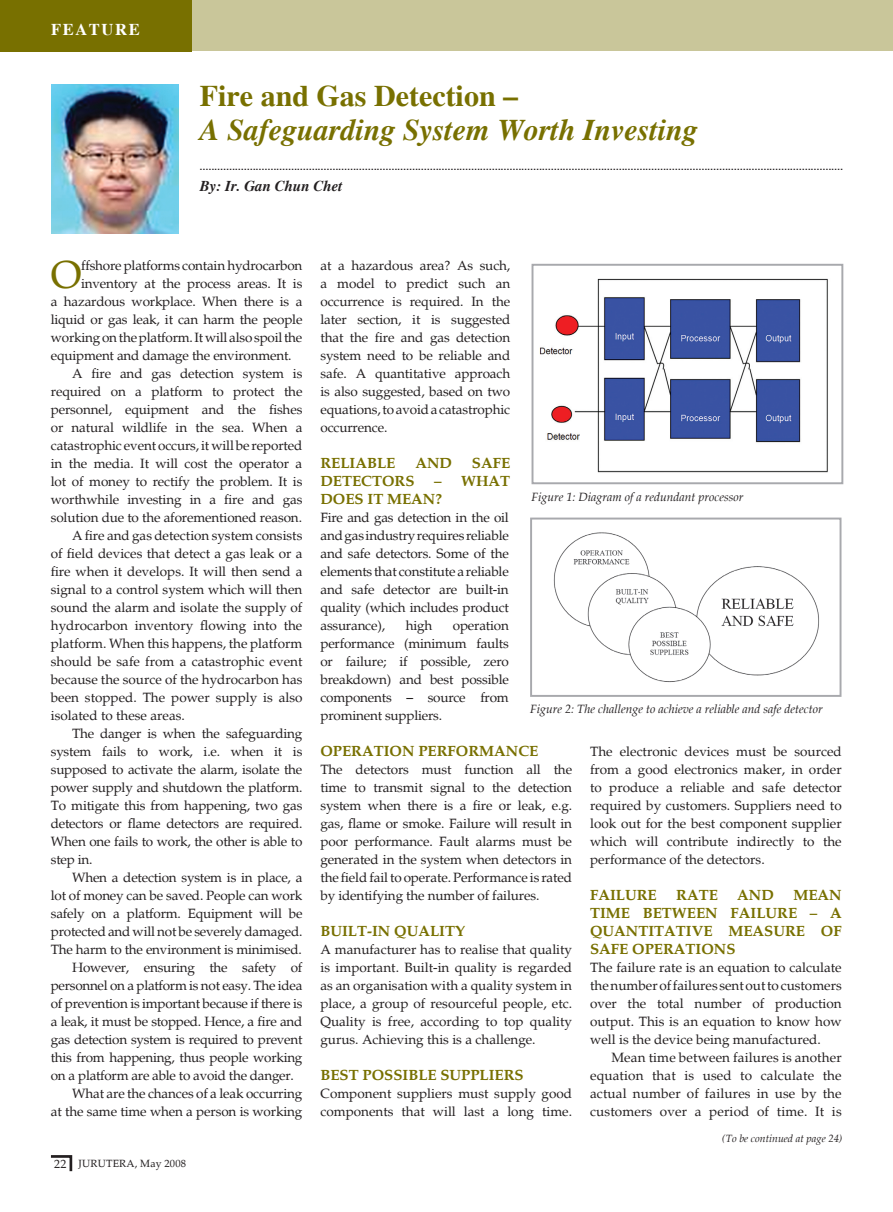
<style>
.page{position:relative;width:893px;height:1212px;background:#fff}
.page>*{position:absolute;margin:0;border:0;box-sizing:border-box;transform-origin:0 0}
.t1{font:39.3px "Palatino";color:#787000}
.t2{font:italic 700 30px/34.5px "Times";color:#787000}
.t3{font:700 16.5px "Times";letter-spacing:.1em;color:#fff}
.t4{font:700 15px/18px "Palatino";color:#787000}
.t5{font:italic 700 15px "Times";color:#231f20}
.t6{font:13.5px/18px "Palatino";letter-spacing:-.01em;color:#231f20;text-align:justify}
.t7{font:italic 12px "Palatino";color:#231f20}
.t8{font:12px "Palatino";color:#231f20}
.t9{font:italic 10.5px "Palatino";color:#231f20}
.t10{font:10.5px "Palatino";letter-spacing:.015em;color:#231f20}
.t11{font:700 9px "Helvetica";color:#231f20}
.s1{font-style:normal}
</style>
<div class="page">
<div style="left:0;top:0;width:893px;height:51px;background:#c9c69a"></div>
<div style="left:0;top:0;width:191px;height:51px;background:#787000"></div>
<svg style="left:50px;top:1155px;width:23px;height:17px"></svg>
<img style="left:51px;top:85px;width:128px;height:149px">
<img style="left:539px;top:278px;width:289px;height:195px">
<div style="left:531px;top:264px;width:312px;height:220px;border:2px solid #a8a9ad"></div>
<img style="left:553px;top:532px;width:266px;height:151px">
<div style="left:530px;top:518px;width:311px;height:179px;border:2px solid #a8a9ad"></div>
<p class="t3" style="left:51px;top:19px;width:90px">FEATURE</p>
<p class="t2" style="left:200px;top:79px;width:500px"><span class="s1">Fire and Gas Detection –<br></span>A Safeguarding System Worth Investing</p>
<p class="t11" style="left:200px;top:162px;width:645px">..........................................................................................................................................................................................................................</p>
<p class="t5" style="left:200px;top:178px;width:144px">By: Ir. Gan Chun Chet</p>
<p class="t1" style="left:51px;top:252px;width:32px">O</p>
<p class="t6" style="left:81px;top:257px;width:223px">ffshore platforms contain hydrocarbon</p>
<p class="t6" style="left:81px;top:275px;width:223px">inventory at the process areas. It is</p>
<p class="t6" style="left:51px;top:293px;width:253px">a hazardous workplace. When there is a</p>
<p class="t6" style="left:51px;top:311px;width:253px">liquid or gas leak, it can harm the people</p>
<p class="t6" style="left:51px;top:329px;width:253px">working on the platform. It will also spoil the</p>
<p class="t6" style="left:51px;top:347px;width:242px">equipment and damage the environment.</p>
<p class="t6" style="left:51px;top:365px;width:253px;text-indent:21px">A fire and gas detection system is required on a platform to protect the personnel, equipment and the fishes or natural wildlife in the sea. When a catastrophic event occurs, it will be reported in the media. It will cost the operator a lot of money to rectify the problem. It is worthwhile investing in a fire and gas solution due to the aforementioned reason.</p>
<p class="t6" style="left:51px;top:527px;width:253px;text-indent:21px">A fire and gas detection system consists of field devices that detect a gas leak or a fire when it develops. It will then send a signal to a control system which will then sound the alarm and isolate the supply of hydrocarbon inventory flowing into the platform. When this happens, the platform should be safe from a catastrophic event because the source of the hydrocarbon has been stopped. The power supply is also isolated to these areas.</p>
<p class="t6" style="left:51px;top:725px;width:253px;text-indent:21px">The danger is when the safeguarding system fails to work, i.e. when it is supposed to activate the alarm, isolate the power supply and shutdown the platform.<br>To mitigate this from happening, two gas detectors or flame detectors are required.<br>When one fails to work, the other is able to step in.</p>
<p class="t6" style="left:51px;top:869px;width:253px;text-indent:21px">When a detection system is in place, a lot of money can be saved. People can work safely on a platform. Equipment will be protected and will not be severely damaged.<br>The harm to the environment is minimised.</p>
<p class="t6" style="left:51px;top:959px;width:253px;text-indent:21px">However, ensuring the safety of personnel on a platform is not easy. The idea of prevention is important because if there is a leak, it must be stopped. Hence, a fire and gas detection system is required to prevent this from happening, thus people working on a platform are able to avoid the danger.</p>
<p class="t6" style="left:51px;top:1085px;width:253px;text-align:right">What are the chances of a leak occurring<br>at the same time when a person is working</p>
<p class="t8" style="left:54px;top:1157px;width:14px">22</p>
<p class="t10" style="left:79px;top:1157px;width:109px">Jurutera, May 2008</p>
<p class="t6" style="left:320px;top:257px;width:191px">at a hazardous area? As such, a model to predict such an occurrence is required. In the later section, it is suggested that the fire and gas detection system need to be reliable and safe. A quantitative approach is also suggested, based on two equations, to avoid a catastrophic occurrence.</p>
<p class="t4" style="left:320px;top:454px;width:76px">RELIABLE</p>
<p class="t4" style="left:415px;top:454px;width:38px">AND</p>
<p class="t4" style="left:472px;top:454px;width:40px">SAFE</p>
<p class="t4" style="left:320px;top:472px;width:85px">DETECTORS</p>
<p class="t4" style="left:320px;top:472px;width:191px;text-indent:114px">– WHAT<br>DOES IT MEAN?</p>
<p class="t6" style="left:320px;top:509px;width:190px">Fire and gas detection in the oil and gas industry requires reliable and safe detectors. Some of the elements that constitute a reliable and safe detector are built-in quality (which includes product assurance),</p>
<p class="t7" style="left:531px;top:490px;width:213px">Figure 1: Diagram of a redundant processor</p>
<p class="t6" style="left:406px;top:617px;width:28px">high</p>
<p class="t6" style="left:320px;top:617px;width:190px;text-indent:132px">operation performance (minimum faults or failure; if possible, zero breakdown) and best possible components – source from prominent suppliers.</p>
<p class="t4" style="left:320px;top:742px;width:219px">OPERATION PERFORMANCE</p>
<p class="t6" style="left:320px;top:761px;width:253px">The detectors must function all the time to transmit signal to the detection system when there is a fire or leak, e.g. gas, flame or smoke. Failure will result in poor performance. Fault alarms must be generated in the system when detectors in the field fail to operate. Performance is rated by identifying the number of failures.</p>
<p class="t4" style="left:320px;top:922px;width:146px">BUILT-IN QUALITY</p>
<p class="t6" style="left:320px;top:941px;width:253px">A manufacturer has to realise that quality is important. Built-in quality is regarded as an organisation with a quality system in place, a group of resourceful people, etc.<br>Quality is free, according to top quality gurus. Achieving this is a challenge.</p>
<p class="t4" style="left:320px;top:1066px;width:194px">BEST POSSIBLE SUPPLIERS</p>
<p class="t6" style="left:320px;top:1085px;width:253px">Component suppliers must supply good components that will last a long time.</p>
<p class="t7" style="left:530px;top:701px;width:294px">Figure 2: The challenge to achieve a reliable and safe detector</p>
<p class="t6" style="left:590px;top:743px;width:253px">The electronic devices must be sourced from a good electronics maker, in order to produce a reliable and safe detector required by customers. Suppliers need to look out for the best component supplier which will contribute indirectly to the performance of the detectors.</p>
<p class="t4" style="left:590px;top:886px;width:68px">FAILURE</p>
<p class="t4" style="left:676px;top:886px;width:43px">RATE</p>
<p class="t4" style="left:737px;top:886px;width:38px">AND</p>
<p class="t4" style="left:590px;top:886px;width:253px;text-align:justify;text-indent:203px">MEAN TIME BETWEEN FAILURE – A QUANTITATIVE MEASURE OF SAFE OPERATIONS</p>
<p class="t6" style="left:590px;top:959px;width:253px">The failure rate is an equation to calculate the number of failures sent out to customers over the total number of production output. This is an equation to know how well is the device being manufactured.</p>
<p class="t6" style="left:590px;top:1049px;width:253px;text-indent:21px">Mean time between failures is another equation that is used to calculate the actual number of failures in use by the customers over a period of time. It is</p>
<p class="t9" style="left:722px;top:1132px;width:122px">(To be continued at page 24)</p>
</div>
